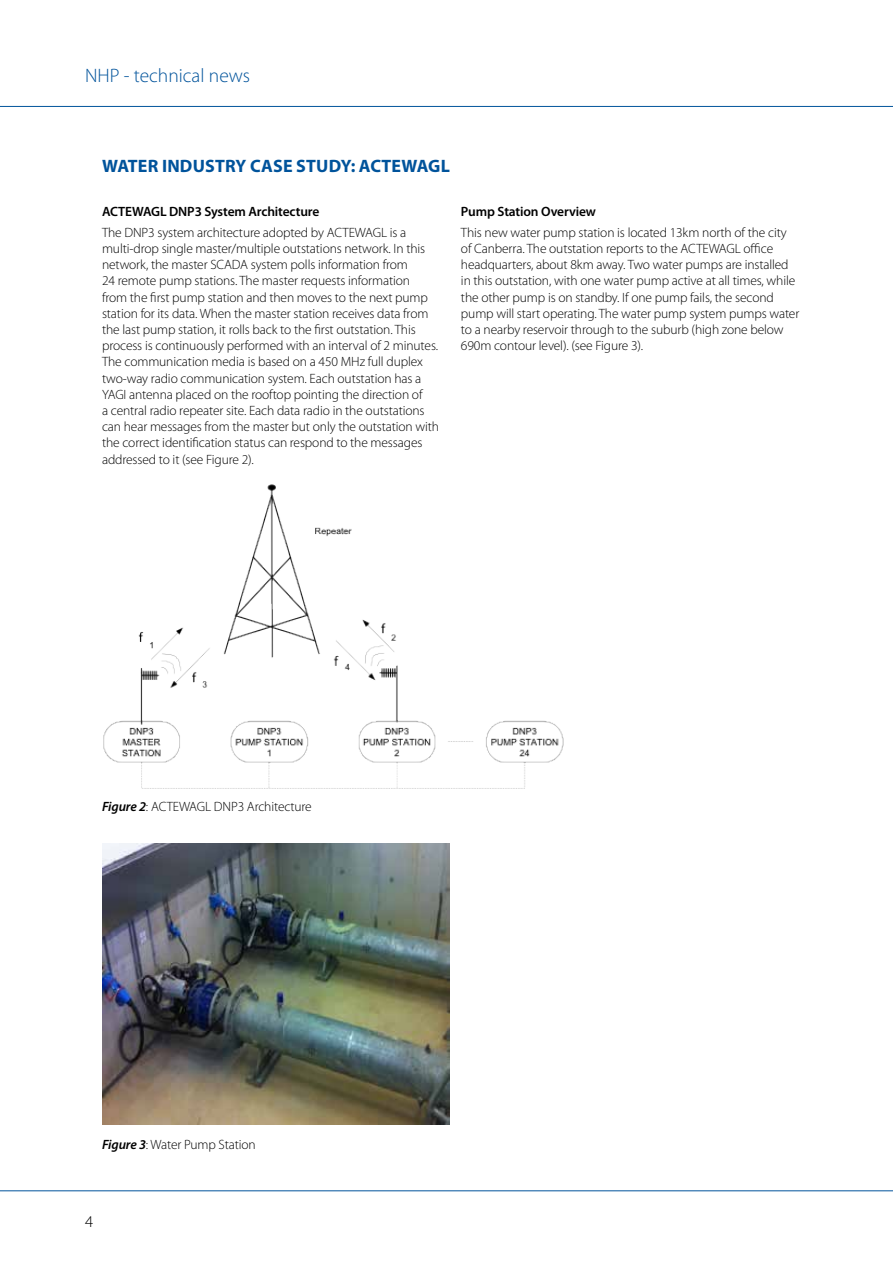
<style>
.page{position:relative;width:893px;height:1263px;background:#fff}
.page>*{position:absolute;margin:0;border:0;box-sizing:border-box;transform-origin:0 0}
.t1{font:300 19.5px "Myriad Pro";color:#00539b}
.t2{font:700 18px "Myriad Pro";letter-spacing:.01em;color:#00539b}
.t3{font:300 16.5px "Myriad Pro";color:#000}
.t4{font:300 13.5px/16.2px "Myriad Pro";letter-spacing:-.01em;color:#000}
.t5{font:600 13.5px "Myriad Pro";letter-spacing:-.01em;color:#000}
.s1{font-weight:600;font-style:italic}
</style>
<div class="page">
<hr style="left:0;top:106px;width:893px;height:1px;background:#00539b">
<hr style="left:0;top:1190px;width:893px;height:1px;background:#00539b">
<img style="left:103px;top:484px;width:461px;height:305px">
<img style="left:102px;top:843px;width:347px;height:281px">
<h1 class="t1" style="left:85px;top:63px;width:167px">NHP - technical news</h1>
<h2 class="t2" style="left:102px;top:154px;width:13px">WAT</h2>
<h2 class="t2" style="left:138px;top:154px;width:43px">ER INDU</h2>
<h2 class="t2" style="left:205px;top:154px;width:104px">STRY CASE STUD</h2>
<h2 class="t2" style="left:341px;top:154px;width:111px">Y: ACTEWAGL</h2>
<p class="t5" style="left:102px;top:203px;width:219px">ACTEWAGL DNP3 System Architecture</p>
<p class="t4" style="left:102px;top:224px;width:338px">The DNP3 system architecture adopted by ACTEWAGL is a multi-drop single master/multiple outstations network. In this network, the master SCADA system polls information from<br>24 remote pump stations. The master requests information<br>from the first pump station and then moves to the next pump station for its data. When the master station receives data from the last pump station, it rolls back to the first outstation. This process is continuously performed with an interval of 2 minutes.<br>The communication media is based on a 450 MHz full duplex two-way radio communication system. Each outstation has a YAGI antenna placed on the rooftop pointing the direction of<br>a central radio repeater site. Each data radio in the outstations can hear messages from the master but only the outstation with the correct identification status can respond to the messages addressed to it (see Figure 2).</p>
<p class="t5" style="left:461px;top:203px;width:137px">Pump Station Overview</p>
<p class="t4" style="left:461px;top:224px;width:340px">This new water pump station is located 13km north of the city of Canberra. The outstation reports to the ACTEWAGL office headquarters, about 8km away. Two water pumps are installed in this outstation, with one water pump active at all times, while the other pump is on standby. If one pump fails, the second pump will start operating. The water pump system pumps water to a nearby reservoir through to the suburb (high zone below 690m contour level). (see Figure 3).</p>
<p class="t4" style="left:102px;top:798px;width:211px"><span class="s1">Figure 2</span>: ACTEWAGL DNP3 Architecture</p>
<p class="t4" style="left:102px;top:1136px;width:155px"><span class="s1">Figure 3</span>: Water Pump Station</p>
<p class="t3" style="left:85px;top:1211px;width:10px">4</p>
</div>
